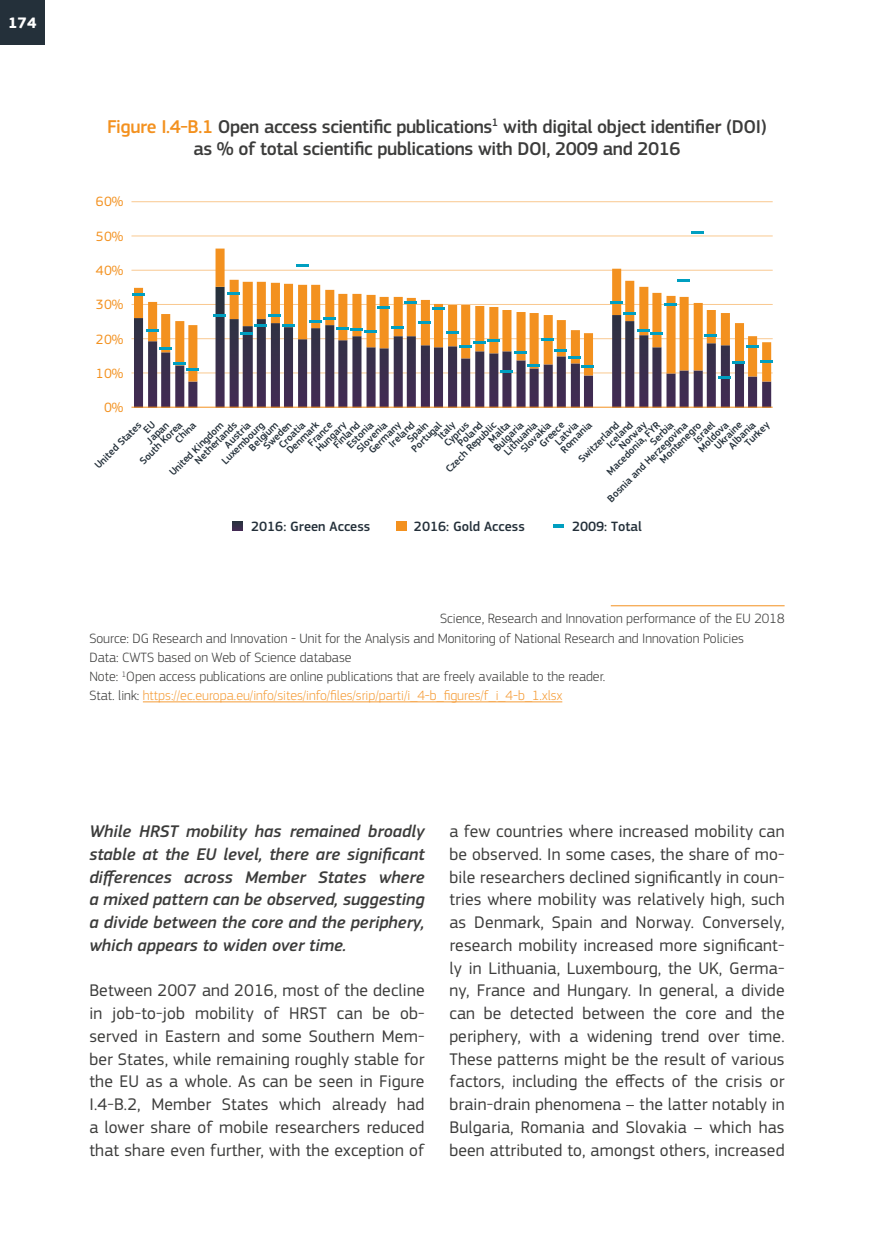
<style>
.page{position:relative;width:874px;height:1241px;background:#fff}
.page>*{position:absolute;margin:0;border:0;box-sizing:border-box;transform-origin:0 0}
.t1{font:500 19.25px/22.8px "EC Square Sans Pro";letter-spacing:-.02em;color:#3c3c3b;text-align:center}
.t2{font:17.5px/22.8px "EC Square Sans Pro";letter-spacing:.01em;color:#3c3c3b;text-align:justify}
.t3{font:italic 500 17.5px/22.8px "EC Square Sans Pro";color:#3c3c3b;text-align:justify}
.t4{font:700 15.75px "EC Square Sans Pro";color:#fff}
.t5{font:300 14px/19.2px "EC Square Sans Pro";color:#3c3c3b}
.t6{font:500 14px "EC Square Sans Pro";color:#24303a}
.t7{font:14px "EC Square Sans Pro";letter-spacing:.025em;color:#f3911f}
.t8{font:500 10.5px "EC Square Sans Pro";color:#24303a}
.s1{color:#f3911f}
.s2{color:#f59d39}
</style>
<div class="page">
<div style="left:0;top:0;width:45px;height:45px;background:#24303a"></div>
<hr style="left:610px;top:605px;width:174px;height:1px;background:#f3911f">
<hr style="left:143px;top:701px;width:419px;height:1px;background:#f59d39">
<hr style="left:131px;top:201px;width:641px;height:1px;background:#f3911f">
<hr style="left:131px;top:236px;width:641px;height:1px;background:#f3911f">
<hr style="left:131px;top:270px;width:641px;height:1px;background:#f3911f">
<hr style="left:131px;top:304px;width:641px;height:1px;background:#f3911f">
<hr style="left:131px;top:338px;width:641px;height:1px;background:#f3911f">
<hr style="left:131px;top:372px;width:641px;height:1px;background:#f3911f">
<svg style="left:134px;top:381px;width:636px;height:25px"></svg>
<svg style="left:134px;top:248px;width:636px;height:133px"></svg>
<hr style="left:131px;top:406px;width:641px;height:1px;background:#f3911f">
<svg style="left:132px;top:294px;width:12px;height:2px"></svg>
<svg style="left:146px;top:329px;width:12px;height:2px"></svg>
<svg style="left:159px;top:347px;width:12px;height:2px"></svg>
<svg style="left:173px;top:362px;width:25px;height:8px"></svg>
<svg style="left:213px;top:314px;width:12px;height:2px"></svg>
<svg style="left:227px;top:293px;width:12px;height:2px"></svg>
<svg style="left:240px;top:332px;width:13px;height:2px"></svg>
<svg style="left:255px;top:324px;width:12px;height:2px"></svg>
<svg style="left:269px;top:314px;width:12px;height:2px"></svg>
<svg style="left:282px;top:324px;width:12px;height:2px"></svg>
<svg style="left:296px;top:265px;width:12px;height:2px"></svg>
<svg style="left:309px;top:317px;width:67px;height:15px"></svg>
<svg style="left:377px;top:307px;width:12px;height:2px"></svg>
<svg style="left:391px;top:326px;width:12px;height:2px"></svg>
<svg style="left:404px;top:302px;width:12px;height:2px"></svg>
<svg style="left:418px;top:321px;width:13px;height:2px"></svg>
<svg style="left:432px;top:308px;width:12px;height:2px"></svg>
<svg style="left:446px;top:331px;width:12px;height:2px"></svg>
<svg style="left:459px;top:339px;width:40px;height:8px"></svg>
<svg style="left:500px;top:370px;width:12px;height:2px"></svg>
<svg style="left:514px;top:351px;width:12px;height:2px"></svg>
<svg style="left:527px;top:364px;width:12px;height:2px"></svg>
<svg style="left:541px;top:338px;width:12px;height:2px"></svg>
<svg style="left:554px;top:349px;width:26px;height:9px"></svg>
<svg style="left:581px;top:365px;width:12px;height:2px"></svg>
<svg style="left:609px;top:302px;width:13px;height:2px"></svg>
<svg style="left:623px;top:312px;width:12px;height:2px"></svg>
<svg style="left:637px;top:329px;width:25px;height:5px"></svg>
<svg style="left:664px;top:304px;width:12px;height:2px"></svg>
<svg style="left:677px;top:280px;width:12px;height:2px"></svg>
<svg style="left:691px;top:231px;width:12px;height:2px"></svg>
<svg style="left:704px;top:334px;width:12px;height:2px"></svg>
<svg style="left:718px;top:376px;width:12px;height:2px"></svg>
<svg style="left:732px;top:361px;width:12px;height:2px"></svg>
<svg style="left:745px;top:345px;width:12px;height:2px"></svg>
<svg style="left:759px;top:360px;width:12px;height:2px"></svg>
<svg style="left:232px;top:521px;width:10px;height:10px"></svg>
<div style="left:396px;top:521px;width:10px;height:10px;background:#f3911f"></div>
<svg style="left:553px;top:524px;width:10px;height:3px"></svg>
<p class="t4" style="left:8px;top:14px;width:30px">174</p>
<p class="t1" style="left:107px;top:115px;width:660px"><span class="s1">Figure I.4-B.1</span> Open access scientific publications<sup>1</sup> with digital object identifier (DOI) as % of total scientific publications with DOI, 2009 and 2016</p>
<p class="t7" style="left:96px;top:194px;width:29px">60%</p>
<p class="t7" style="left:96px;top:228px;width:29px">50%</p>
<p class="t7" style="left:96px;top:262px;width:29px">40%</p>
<p class="t7" style="left:96px;top:296px;width:29px">30%</p>
<p class="t7" style="left:96px;top:331px;width:29px">20%</p>
<p class="t7" style="left:96px;top:365px;width:29px">10%</p>
<p class="t7" style="left:104px;top:399px;width:21px">0%</p>
<p class="t8" style="left:284px;top:447px;width:42px;rotate:-45deg">Denmark</p>
<p class="t8" style="left:690px;top:436px;width:27px;rotate:-45deg">Israel</p>
<p class="t8" style="left:408px;top:446px;width:40px;rotate:-45deg">Portugal</p>
<p class="t8" style="left:603px;top:442px;width:34px;rotate:-45deg">Iceland</p>
<p class="t8" style="left:575px;top:456px;width:55px;rotate:-45deg">Switzerland</p>
<p class="t8" style="left:455px;top:440px;width:32px;rotate:-45deg">Poland</p>
<p class="t8" style="left:386px;top:441px;width:33px;rotate:-45deg">Ireland</p>
<p class="t8" style="left:330px;top:442px;width:34px;rotate:-45deg">Finland</p>
<p class="t8" style="left:604px;top:469px;width:72px;rotate:-45deg">M acedonia,FYR</p>
<p class="t8" style="left:647px;top:439px;width:30px;rotate:-45deg">Serbia</p>
<p class="t8" style="left:552px;top:439px;width:30px;rotate:-45deg">Latvia</p>
<p class="t8" style="left:557px;top:446px;width:41px;rotate:-45deg">Romania</p>
<p class="t8" style="left:725px;top:443px;width:35px;rotate:-45deg">Albania</p>
<p class="t8" style="left:501px;top:448px;width:44px;rotate:-45deg">Lithuania</p>
<p class="t8" style="left:517px;top:446px;width:40px;rotate:-45deg">Slovakia</p>
<p class="t8" style="left:695px;top:446px;width:40px;rotate:-45deg">M oldova</p>
<p class="t8" style="left:172px;top:436px;width:27px;rotate:-45deg">China</p>
<p class="t8" style="left:485px;top:437px;width:27px;rotate:-45deg">M alta</p>
<p class="t8" style="left:490px;top:445px;width:39px;rotate:-45deg">Bulgaria</p>
<p class="t8" style="left:137px;top:458px;width:57px;rotate:-45deg">South Korea</p>
<p class="t8" style="left:222px;top:441px;width:34px;rotate:-45deg">Austria</p>
<p class="t8" style="left:276px;top:442px;width:34px;rotate:-45deg">Croatia</p>
<p class="t8" style="left:344px;top:442px;width:35px;rotate:-45deg">Estonia</p>
<p class="t8" style="left:354px;top:446px;width:40px;rotate:-45deg">Slovenia</p>
<p class="t8" style="left:442px;top:466px;width:69px;rotate:-45deg">Czech Republic</p>
<p class="t8" style="left:604px;top:495px;width:110px;rotate:-45deg">Bosnia and Herzegovina</p>
<p class="t8" style="left:741px;top:440px;width:32px;rotate:-45deg">Turkey</p>
<p class="t8" style="left:615px;top:443px;width:36px;rotate:-45deg">Norway</p>
<p class="t8" style="left:435px;top:433px;width:22px;rotate:-45deg">Italy</p>
<p class="t8" style="left:313px;top:445px;width:39px;rotate:-45deg">Hungary</p>
<p class="t8" style="left:366px;top:447px;width:42px;rotate:-45deg">Germany</p>
<p class="t8" style="left:711px;top:443px;width:36px;rotate:-45deg">Ukraine</p>
<p class="t8" style="left:536px;top:441px;width:33px;rotate:-45deg">Greece</p>
<p class="t8" style="left:305px;top:440px;width:32px;rotate:-45deg">France</p>
<p class="t8" style="left:92px;top:462px;width:63px;rotate:-45deg">United States</p>
<p class="t8" style="left:144px;top:438px;width:28px;rotate:-45deg">Japan</p>
<p class="t8" style="left:441px;top:440px;width:32px;rotate:-45deg">Cyprus</p>
<p class="t8" style="left:192px;top:457px;width:57px;rotate:-45deg">Netherlands</p>
<p class="t8" style="left:656px;top:457px;width:55px;rotate:-45deg">M ontenegro</p>
<p class="t8" style="left:219px;top:458px;width:57px;rotate:-45deg">Luxembourg</p>
<p class="t8" style="left:261px;top:443px;width:37px;rotate:-45deg">Sweden</p>
<p class="t8" style="left:404px;top:436px;width:27px;rotate:-45deg">Spain</p>
<p class="t8" style="left:166px;top:469px;width:73px;rotate:-45deg">United Kingdom</p>
<p class="t8" style="left:246px;top:444px;width:38px;rotate:-45deg">Belgium</p>
<p class="t6" style="left:251px;top:517px;width:121px">2016: Green Access</p>
<p class="t6" style="left:414px;top:517px;width:112px">2016: Gold Access</p>
<p class="t6" style="left:571px;top:518px;width:71px">2009: Total</p>
<p class="t5" style="left:89px;top:609px;width:696px;text-indent:350px">Science, Research and Innovation performance of the EU 2018<br>Source: DG Research and Innovation - Unit for the Analysis and Monitoring of National Research and Innovation Policies<br>Data: CWTS based on Web of Science database<br>Note: <sup>1</sup>Open access publications are online publications that are freely available to the reader.<br>Stat. link: <span class="s2">https://ec.europa.eu/info/sites/info/files/srip/parti/i_4-b_figures/f_i_4-b_1.xlsx</span></p>
<p class="t3" style="left:89px;top:820px;width:336px">While HRST mobility has remained broadly stable at the EU level, there are significant differences across Member States where a mixed pattern can be observed, suggesting a divide between the core and the periphery, which appears to widen over time.</p>
<p class="t2" style="left:89px;top:979px;width:336px">Between 2007 and 2016, most of the decline in job-to-job mobility of HRST can be ob&shy;served in Eastern and some Southern Mem&shy;ber States, while remaining roughly stable for the EU as a whole. As can be seen in Figure I.4-B.2, Member States which already had a lower share of mobile researchers reduced that share even further, with the exception of</p>
<p class="t2" style="left:449px;top:819px;width:336px">a few countries where increased mobility can be observed. In some cases, the share of mo&shy;bile researchers declined significantly in coun&shy;tries where mobility was relatively high, such as Denmark, Spain and Norway. Conversely, research mobility increased more significant&shy;ly in Lithuania, Luxembourg, the UK, Germa&shy;ny, France and Hungary. In general, a divide can be detected between the core and the periphery, with a widening trend over time.<br>These patterns might be the result of various factors, including the effects of the crisis or brain-drain phenomena – the latter notably in Bulgaria, Romania and Slovakia – which has been attributed to, amongst others, increased</p>
</div>
